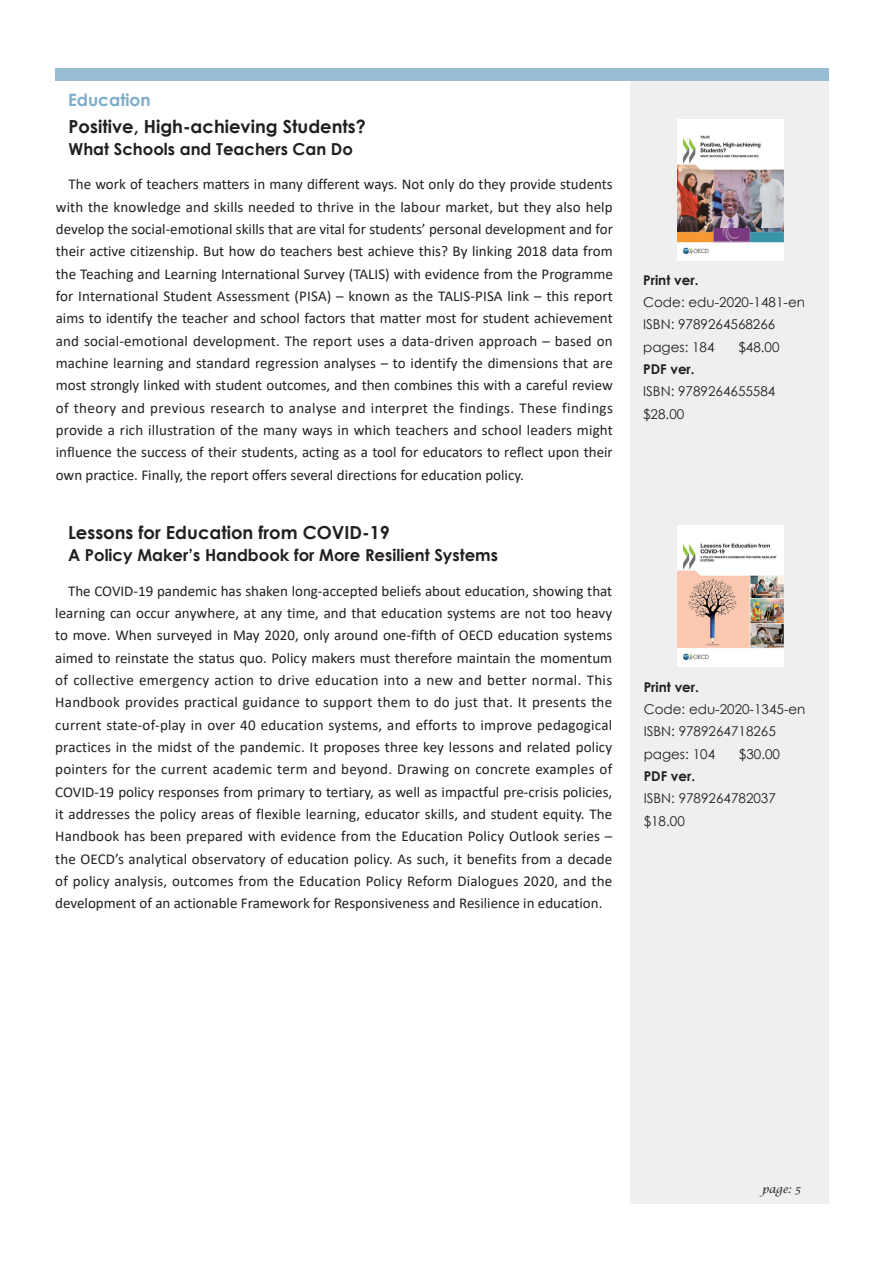
<style>
.page{position:relative;width:893px;height:1263px;background:#fff}
.page>*{position:absolute;margin:0;border:0;box-sizing:border-box;transform-origin:0 0}
.t1{font:700 18px "Century Gothic";color:#231f20}
.t2{font:700 16.95px "Century Gothic";color:#7dadcb}
.t3{font:700 16.5px "Century Gothic";color:#231f20}
.t4{font:15px/22.4px "Calibri";color:#231f20;text-align:justify}
.t5{font:13.5px "Century Gothic";color:#231f20}
.t6{font:700 13.5px "Century Gothic";color:#231f20}
.t7{font:italic 10.65px "Lucida Calligraphy";color:#231f20}
</style>
<div class="page">
<div style="left:55px;top:69px;width:774px;height:12px;background:#9abdd6"></div>
<div style="left:630px;top:81px;width:198px;height:1122px;background:#efeff0"></div>
<img style="left:677px;top:119px;width:106px;height:142px">
<img style="left:677px;top:525px;width:106px;height:142px">
<p class="t2" style="left:68px;top:87px;width:84px">Education</p>
<p class="t1" style="left:69px;top:113px;width:299px">Positive, High-achieving Students?</p>
<p class="t3" style="left:69px;top:136px;width:286px">What Schools and Teachers Can Do</p>
<p class="t4" style="left:56px;top:173px;width:559px;text-indent:13px">The work of teachers matters in many different ways. Not only do they provide students with the knowledge and skills needed to thrive in the labour market, but they also help develop the social-emotional skills that are vital for students’ personal development and for their active citizenship. But how do teachers best achieve this? By linking 2018 data from the Teaching and Learning International Survey (TALIS) with evidence from the Programme for International Student Assessment (PISA) – known as the TALIS-PISA link – this report aims to identify the teacher and school factors that matter most for student achievement and social-emotional development. The report uses a data-driven approach – based on machine learning and standard regression analyses – to identify the dimensions that are most strongly linked with student outcomes, and then combines this with a careful review of theory and previous research to analyse and interpret the findings. These findings provide a rich illustration of the many ways in which teachers and school leaders might influence the success of their students, acting as a tool for educators to reflect upon their own practice. Finally, the report offers several directions for education policy.</p>
<p class="t1" style="left:68px;top:519px;width:323px">Lessons for Education from COVID-19</p>
<p class="t3" style="left:68px;top:542px;width:431px">A Policy Maker’s Handbook for More Resilient Systems</p>
<p class="t4" style="left:55px;top:579px;width:559px;text-indent:13px">The COVID-19 pandemic has shaken long-accepted beliefs about education, showing that learning can occur anywhere, at any time, and that education systems are not too heavy to move. When surveyed in May 2020, only around one-fifth of OECD education systems aimed to reinstate the status quo. Policy makers must therefore maintain the momentum of collective emergency action to drive education into a new and better normal. This Handbook provides practical guidance to support them to do just that. It presents the current state-of-play in over 40 education systems, and efforts to improve pedagogical practices in the midst of the pandemic. It proposes three key lessons and related policy pointers for the current academic term and beyond. Drawing on concrete examples of COVID-19 policy responses from primary to tertiary, as well as impactful pre-crisis policies, it addresses the policy areas of flexible learning, educator skills, and student equity. The Handbook has been prepared with evidence from the Education Policy Outlook series – the OECD’s analytical observatory of education policy. As such, it benefits from a decade of policy analysis, outcomes from the Education Policy Reform Dialogues 2020, and the development of an actionable Framework for Responsiveness and Resilience in education.</p>
<p class="t6" style="left:643px;top:270px;width:57px">Print ver.</p>
<p class="t5" style="left:643px;top:293px;width:163px">Code: edu-2020-1481-en</p>
<p class="t5" style="left:643px;top:315px;width:134px">ISBN: 9789264568266</p>
<p class="t5" style="left:643px;top:337px;width:73px">pages: 184</p>
<p class="t5" style="left:738px;top:337px;width:43px">$48.00</p>
<p class="t6" style="left:643px;top:359px;width:53px">PDF ver.</p>
<p class="t5" style="left:643px;top:382px;width:134px">ISBN: 9789264655584</p>
<p class="t5" style="left:643px;top:404px;width:43px">$28.00</p>
<p class="t6" style="left:644px;top:676px;width:57px">Print ver.</p>
<p class="t5" style="left:644px;top:700px;width:163px">Code: edu-2020-1345-en</p>
<p class="t5" style="left:644px;top:722px;width:134px">ISBN: 9789264718265</p>
<p class="t5" style="left:644px;top:744px;width:73px">pages: 104</p>
<p class="t5" style="left:739px;top:744px;width:43px">$30.00</p>
<p class="t6" style="left:644px;top:766px;width:53px">PDF ver.</p>
<p class="t5" style="left:644px;top:789px;width:134px">ISBN: 9789264782037</p>
<p class="t5" style="left:644px;top:811px;width:43px">$18.00</p>
<p class="t7" style="left:758px;top:1179px;width:40px">page: 5</p>
<p class="t7" style="left:762px;top:1183px;width:40px">page: 5</p>
</div>
